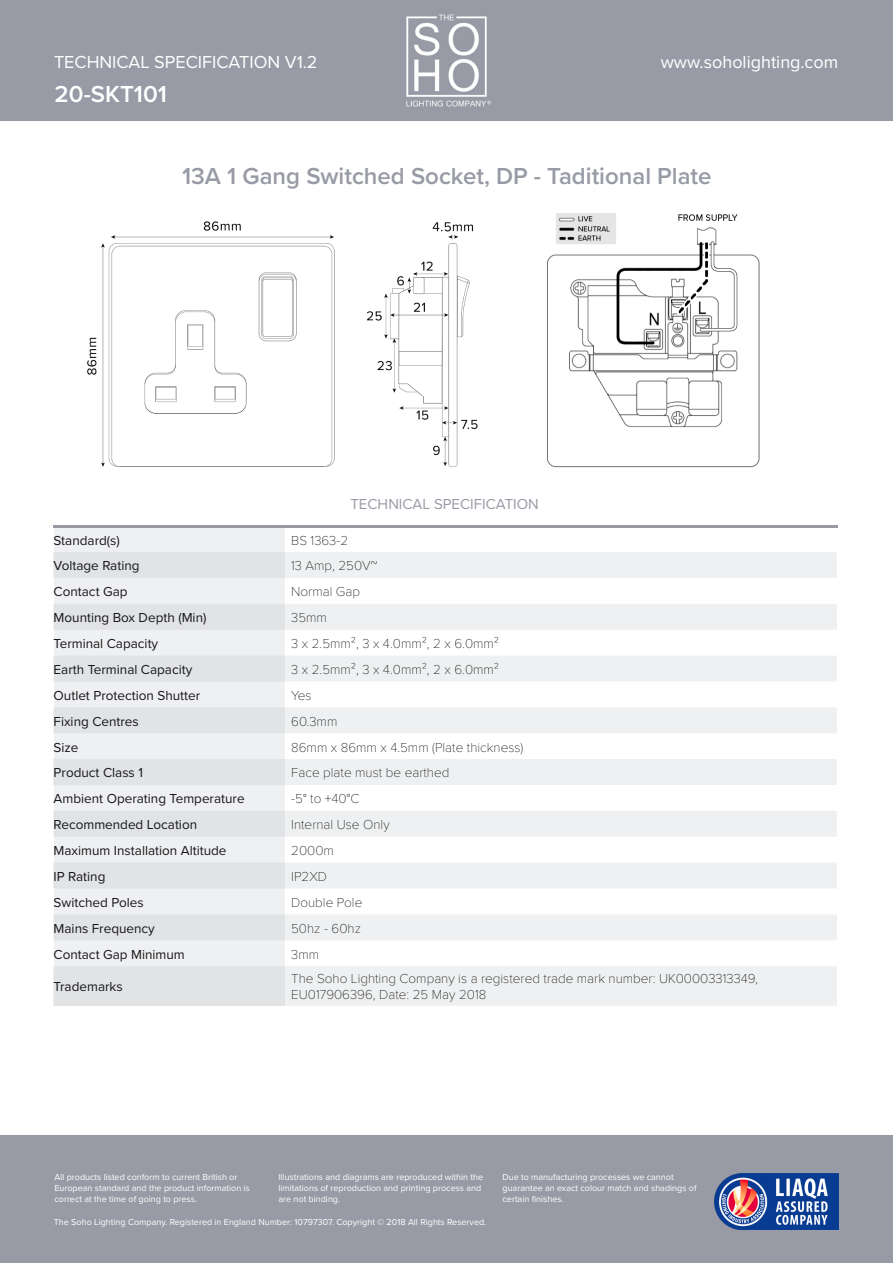
<style>
.page{position:relative;width:893px;height:1263px;background:#fff}
.page>*{position:absolute;margin:0;border:0;box-sizing:border-box;transform-origin:0 0}
.t1{font:600 24px "Proxima Nova";color:#989ba5}
.t2{font:600 24px "Proxima Nova";color:#fff}
.t3{font:18px "Proxima Nova";color:#fff}
.t4{font:15px "Proxima Nova";color:#989ba5}
.t5{font:100 13.5px/16.2px "Proxima Nova T";color:#000}
.t6{font:13.5px "Proxima Nova";color:#000}
.t7{font:9px/10.8px "Proxima Nova";color:#fff}
</style>
<div class="page">
<div style="left:0;top:0;width:893px;height:121px;background:#989ba5"></div>
<img style="left:406px;top:14px;width:85px;height:93px">
<div style="left:0;top:1135px;width:893px;height:128px;background:#989ba5"></div>
<img style="left:715px;top:1173px;width:124px;height:56px">
<img style="left:87px;top:221px;width:391px;height:246px">
<svg style="left:53px;top:552px;width:784px;height:454px;fill:#eff0f1"></svg>
<hr style="left:53px;top:525px;width:785px;height:2px;background:#989ba5">
<div style="left:54px;top:525px;width:231px;height:480px;background:linear-gradient(to right,#e8e9eb,#e8e9eb)"></div>
<img style="left:547px;top:214px;width:213px;height:253px">
<p class="t3" style="left:54px;top:49px;width:265px">TECHNICAL SPECIFICATION V1.2</p>
<p class="t2" style="left:55px;top:76px;width:114px">20-SKT101</p>
<p class="t3" style="left:661px;top:49px;width:179px">www.soholighting.com</p>
<p class="t1" style="left:182px;top:158px;width:531px">13A 1 Gang Switched Socket, DP - Taditional Plate</p>
<p class="t4" style="left:350px;top:492px;width:190px">TECHNICAL SPECIFICATION</p>
<p class="t6" style="left:54px;top:530px;width:68px">Standard(s)</p>
<p class="t5" style="left:291px;top:531px;width:59px">BS 1363-2</p>
<p class="t6" style="left:54px;top:556px;width:87px">Voltage Rating</p>
<p class="t5" style="left:291px;top:557px;width:88px">13 Amp, 250V~</p>
<p class="t6" style="left:54px;top:582px;width:75px">Contact Gap</p>
<p class="t5" style="left:291px;top:583px;width:70px">Normal Gap</p>
<p class="t6" style="left:54px;top:607px;width:154px">Mounting Box Depth (Min)</p>
<p class="t5" style="left:291px;top:609px;width:37px">35mm</p>
<p class="t6" style="left:54px;top:633px;width:106px">Terminal Capacity</p>
<p class="t5" style="left:291px;top:634px;width:209px">3 x 2.5mm², 3 x 4.0mm², 2 x 6.0mm²</p>
<p class="t6" style="left:54px;top:659px;width:140px">Earth Terminal Capacity</p>
<p class="t5" style="left:291px;top:660px;width:209px">3 x 2.5mm², 3 x 4.0mm², 2 x 6.0mm²</p>
<p class="t6" style="left:54px;top:685px;width:148px">Outlet Protection Shutter</p>
<p class="t5" style="left:291px;top:686px;width:22px">Yes</p>
<p class="t6" style="left:54px;top:711px;width:87px">Fixing Centres</p>
<p class="t5" style="left:291px;top:712px;width:48px">60.3mm</p>
<p class="t6" style="left:54px;top:737px;width:26px">Size</p>
<p class="t5" style="left:291px;top:738px;width:234px">86mm x 86mm x 4.5mm (Plate thickness)</p>
<p class="t6" style="left:54px;top:763px;width:91px">Product Class 1</p>
<p class="t5" style="left:291px;top:764px;width:160px">Face plate must be earthed</p>
<p class="t6" style="left:54px;top:789px;width:193px">Ambient Operating Temperature</p>
<p class="t5" style="left:291px;top:790px;width:70px">-5° to +40°C</p>
<p class="t6" style="left:54px;top:814px;width:145px">Recommended Location</p>
<p class="t5" style="left:291px;top:816px;width:100px">Internal Use Only</p>
<p class="t6" style="left:54px;top:840px;width:174px">Maximum Installation Altitude</p>
<p class="t5" style="left:291px;top:841px;width:44px">2000m</p>
<p class="t6" style="left:54px;top:866px;width:53px">IP Rating</p>
<p class="t5" style="left:291px;top:867px;width:37px">IP2XD</p>
<p class="t6" style="left:54px;top:892px;width:92px">Switched Poles</p>
<p class="t5" style="left:291px;top:893px;width:73px">Double Pole</p>
<p class="t6" style="left:54px;top:918px;width:103px">Mains Frequency</p>
<p class="t5" style="left:291px;top:919px;width:71px">50hz - 60hz</p>
<p class="t6" style="left:54px;top:944px;width:133px">Contact Gap Minimum</p>
<p class="t5" style="left:291px;top:945px;width:29px">3mm</p>
<p class="t6" style="left:54px;top:977px;width:71px">Trademarks</p>
<p class="t5" style="left:291px;top:970px;width:468px">The Soho Lighting Company is a registered trade mark number: UK00003313349,<br>EU017906396, Date: 25 May 2018</p>
<p class="t7" style="left:54px;top:1171px;width:197px">All products listed conform to current British or<br>European standard and the product information is correct at the time of going to press.</p>
<p class="t7" style="left:278px;top:1171px;width:206px">Illustrations and diagrams are reproduced within the limitations of reproduction and printing process and are not binding.</p>
<p class="t7" style="left:54px;top:1216px;width:434px">The Soho Lighting Company. Registered in England Number: 10797307. Copyright © 2018 All Rights Reserved.</p>
<p class="t7" style="left:502px;top:1171px;width:196px">Due to manufacturing processes we cannot guarantee an exact colour match and shadings of certain finishes.</p>
</div>
